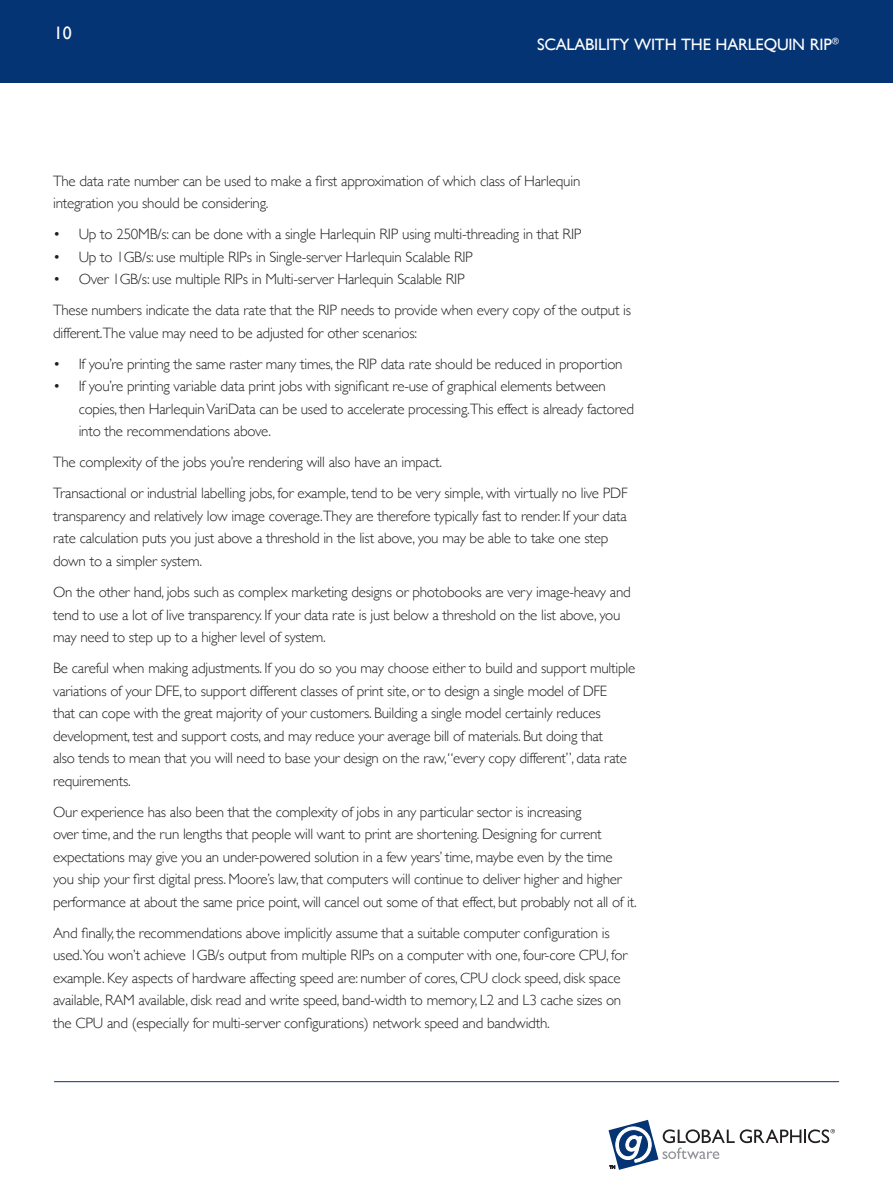
<style>
.page{position:relative;width:893px;height:1191px;background:#fff}
.page>*{position:absolute;margin:0;border:0;box-sizing:border-box;transform-origin:0 0}
.t1{font:18px "Gill Sans";color:#fff}
.t2{font:16.5px "Gill Sans";letter-spacing:-.015em;color:#fff}
.t3{font:300 15px/22.5px "Gill Sans";letter-spacing:-.015em;color:#231f20}
.t4{font:9px "Gill Sans";color:#fff}
</style>
<div class="page">
<hr style="left:0;top:81px;width:893px;height:2px;background:#007cb6">
<div style="left:0;top:0;width:893px;height:82px;background:#053474"></div>
<svg style="left:608px;top:1119px;width:227px;height:50px"></svg>
<hr style="left:54px;top:1081px;width:785px;height:1px;background:#053474">
<p class="t1" style="left:54px;top:23px;width:19px">10</p>
<p class="t4" style="left:832px;top:35px;width:8px">®</p>
<p class="t2" style="left:537px;top:35px;width:296px">SCALABILITY WITH THE HARLEQUIN RIP</p>
<p class="t3" style="left:53px;top:169px;width:529px">The data rate number can be used to make a first approximation of which class of Harlequin integration you should be considering.</p>
<p class="t3" style="left:53px;top:222px;width:530px">• Up to 250MB/s: can be done with a single Harlequin RIP using multi-threading in that RIP</p>
<p class="t3" style="left:53px;top:245px;width:421px">• Up to 1GB/s: use multiple RIPs in Single-server Harlequin Scalable RIP</p>
<p class="t3" style="left:53px;top:267px;width:413px">• Over 1GB/s: use multiple RIPs in Multi-server Harlequin Scalable RIP</p>
<p class="t3" style="left:53px;top:298px;width:579px">These numbers indicate the data rate that the RIP needs to provide when every copy of the output is different.The value may need to be adjusted for other scenarios:</p>
<p class="t3" style="left:53px;top:352px;width:571px">• If you’re printing the same raster many times, the RIP data rate should be reduced in proportion</p>
<p class="t3" style="left:79px;top:374px;width:557px;text-indent:-26px">• If you’re printing variable data print jobs with significant re-use of graphical elements between copies, then Harlequin VariData can be used to accelerate processing.This effect is already factored into the recommendations above.</p>
<p class="t3" style="left:53px;top:450px;width:390px">The complexity of the jobs you’re rendering will also have an impact.</p>
<p class="t3" style="left:53px;top:481px;width:576px">Transactional or industrial labelling jobs, for example, tend to be very simple, with virtually no live PDF transparency and relatively low image coverage.They are therefore typically fast to render. If your data rate calculation puts you just above a threshold in the list above, you may be able to take one step down to a simpler system.</p>
<p class="t3" style="left:53px;top:580px;width:579px">On the other hand, jobs such as complex marketing designs or photobooks are very image-heavy and tend to use a lot of live transparency. If your data rate is just below a threshold on the list above, you may need to step up to a higher level of system.</p>
<p class="t3" style="left:53px;top:656px;width:584px">Be careful when making adjustments. If you do so you may choose either to build and support multiple variations of your DFE, to support different classes of print site, or to design a single model of DFE<br>that can cope with the great majority of your customers. Building a single model certainly reduces development, test and support costs, and may reduce your average bill of materials. But doing that<br>also tends to mean that you will need to base your design on the raw, “every copy different”, data rate requirements.</p>
<p class="t3" style="left:53px;top:799px;width:585px">Our experience has also been that the complexity of jobs in any particular sector is increasing<br>over time, and the run lengths that people will want to print are shortening. Designing for current expectations may give you an under-powered solution in a few years’ time, maybe even by the time you ship your first digital press. Moore’s law, that computers will continue to deliver higher and higher performance at about the same price point, will cancel out some of that effect, but probably not all of it.</p>
<p class="t3" style="left:53px;top:920px;width:576px">And finally, the recommendations above implicitly assume that a suitable computer configuration is used.You won’t achieve 1GB/s output from multiple RIPs on a computer with one, four-core CPU, for example. Key aspects of hardware affecting speed are: number of cores, CPU clock speed, disk space available, RAM available, disk read and write speed, band-width to memory, L2 and L3 cache sizes on the CPU and (especially for multi-server configurations) network speed and bandwidth.</p>
</div>
